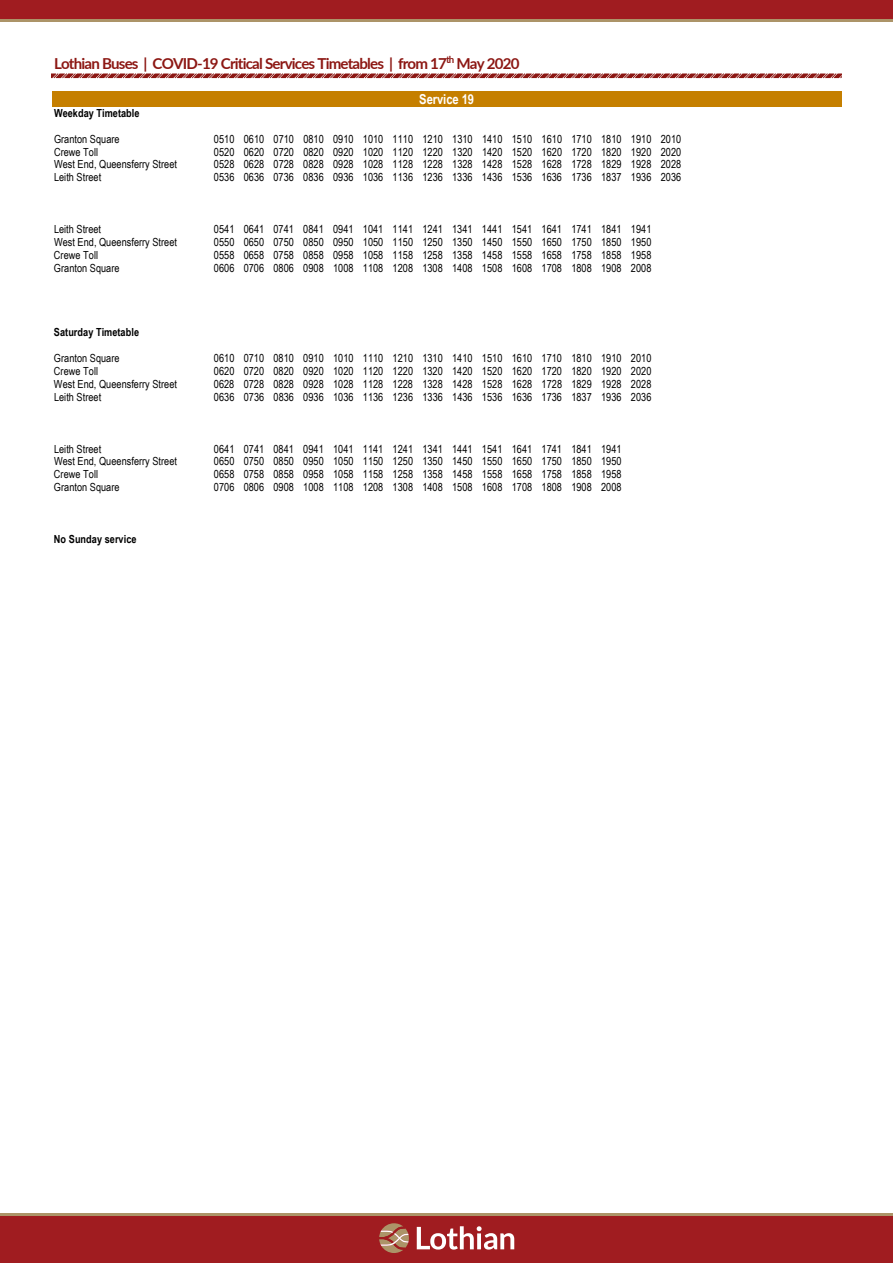
<style>
.page{position:relative;width:893px;height:1263px;background:#fff}
.page>*{position:absolute;margin:0;border:0;box-sizing:border-box;transform-origin:0 0}
.t1{font:700 15.15px "Lato";letter-spacing:-.055em;color:#8c1713}
.t2{font:700 13.65px "Arial Narrow";letter-spacing:-.005em;color:#fff}
.t3{font:11.1px "Arial Narrow";letter-spacing:.005em;color:#000}
.t4{font:700 11.1px "Arial Narrow";letter-spacing:.005em;color:#000}
</style>
<div class="page">
<svg style="left:51px;top:73px;width:791px;height:5px"></svg>
<div style="left:52px;top:91px;width:789px;height:16px;background:#c57f00"></div>
<div style="left:0;top:1213px;width:892px;height:50px;background:#a01c20"></div>
<div style="left:0;top:0;width:892px;height:21px;background:#a01c20"></div>
<hr style="left:0;top:19px;width:892px;height:2px;background:#ac9468">
<hr style="left:0;top:1213px;width:892px;height:2px;background:#ac9468">
<svg style="left:416px;top:1226px;width:98px;height:24px"></svg>
<svg style="left:379px;top:1223px;width:30px;height:30px"></svg>
<h1 class="t1" style="left:54px;top:52px;width:467px">!"#$%&amp;'()*+,+ -((./012345(.6%#%7&amp;8(9,6:%7,+(;%&lt;,#&amp;=8,+((-((&gt;6"&lt;(4?<sup>!"</sup> @&amp;A(BCBC</h1>
<p class="t2" style="left:419px;top:89px;width:56px">Service 19</p>
<p class="t4" style="left:54px;top:104px;width:87px">Weekday Timetable</p>
<p class="t3" style="left:54px;top:130px;width:67px">Granton Square</p>
<p class="t3" style="left:214px;top:130px;width:469px">0510 0610 0710 0810 0910 1010 1110 1210 1310 1410 1510 1610 1710 1810 1910 2010</p>
<p class="t3" style="left:54px;top:143px;width:46px">Crewe Toll</p>
<p class="t3" style="left:214px;top:143px;width:469px">0520 0620 0720 0820 0920 1020 1120 1220 1320 1420 1520 1620 1720 1820 1920 2020</p>
<p class="t3" style="left:54px;top:156px;width:124px">West End, Queensferry Street</p>
<p class="t3" style="left:214px;top:156px;width:469px">0528 0628 0728 0828 0928 1028 1128 1228 1328 1428 1528 1628 1728 1829 1928 2028</p>
<p class="t3" style="left:54px;top:169px;width:49px">Leith Street</p>
<p class="t3" style="left:214px;top:169px;width:469px">0536 0636 0736 0836 0936 1036 1136 1236 1336 1436 1536 1636 1736 1837 1936 2036</p>
<p class="t3" style="left:54px;top:221px;width:49px">Leith Street</p>
<p class="t3" style="left:214px;top:221px;width:439px">0541 0641 0741 0841 0941 1041 1141 1241 1341 1441 1541 1641 1741 1841 1941</p>
<p class="t3" style="left:54px;top:234px;width:124px">West End, Queensferry Street</p>
<p class="t3" style="left:214px;top:234px;width:439px">0550 0650 0750 0850 0950 1050 1150 1250 1350 1450 1550 1650 1750 1850 1950</p>
<p class="t3" style="left:54px;top:247px;width:46px">Crewe Toll</p>
<p class="t3" style="left:214px;top:247px;width:439px">0558 0658 0758 0858 0958 1058 1158 1258 1358 1458 1558 1658 1758 1858 1958</p>
<p class="t3" style="left:54px;top:260px;width:67px">Granton Square</p>
<p class="t3" style="left:214px;top:260px;width:439px">0606 0706 0806 0908 1008 1108 1208 1308 1408 1508 1608 1708 1808 1908 2008</p>
<p class="t4" style="left:54px;top:324px;width:87px">Saturday Timetable</p>
<p class="t3" style="left:54px;top:350px;width:67px">Granton Square</p>
<p class="t3" style="left:214px;top:350px;width:439px">0610 0710 0810 0910 1010 1110 1210 1310 1410 1510 1610 1710 1810 1910 2010</p>
<p class="t3" style="left:54px;top:363px;width:46px">Crewe Toll</p>
<p class="t3" style="left:214px;top:363px;width:439px">0620 0720 0820 0920 1020 1120 1220 1320 1420 1520 1620 1720 1820 1920 2020</p>
<p class="t3" style="left:54px;top:376px;width:124px">West End, Queensferry Street</p>
<p class="t3" style="left:214px;top:376px;width:439px">0628 0728 0828 0928 1028 1128 1228 1328 1428 1528 1628 1728 1829 1928 2028</p>
<p class="t3" style="left:54px;top:389px;width:49px">Leith Street</p>
<p class="t3" style="left:214px;top:389px;width:439px">0636 0736 0836 0936 1036 1136 1236 1336 1436 1536 1636 1736 1837 1936 2036</p>
<p class="t3" style="left:54px;top:440px;width:49px">Leith Street</p>
<p class="t3" style="left:214px;top:440px;width:409px">0641 0741 0841 0941 1041 1141 1241 1341 1441 1541 1641 1741 1841 1941</p>
<p class="t3" style="left:54px;top:453px;width:124px">West End, Queensferry Street</p>
<p class="t3" style="left:214px;top:453px;width:409px">0650 0750 0850 0950 1050 1150 1250 1350 1450 1550 1650 1750 1850 1950</p>
<p class="t3" style="left:54px;top:466px;width:46px">Crewe Toll</p>
<p class="t3" style="left:214px;top:466px;width:409px">0658 0758 0858 0958 1058 1158 1258 1358 1458 1558 1658 1758 1858 1958</p>
<p class="t3" style="left:54px;top:479px;width:67px">Granton Square</p>
<p class="t3" style="left:214px;top:479px;width:409px">0706 0806 0908 1008 1108 1208 1308 1408 1508 1608 1708 1808 1908 2008</p>
<p class="t4" style="left:54px;top:531px;width:84px">No Sunday service</p>
</div>
